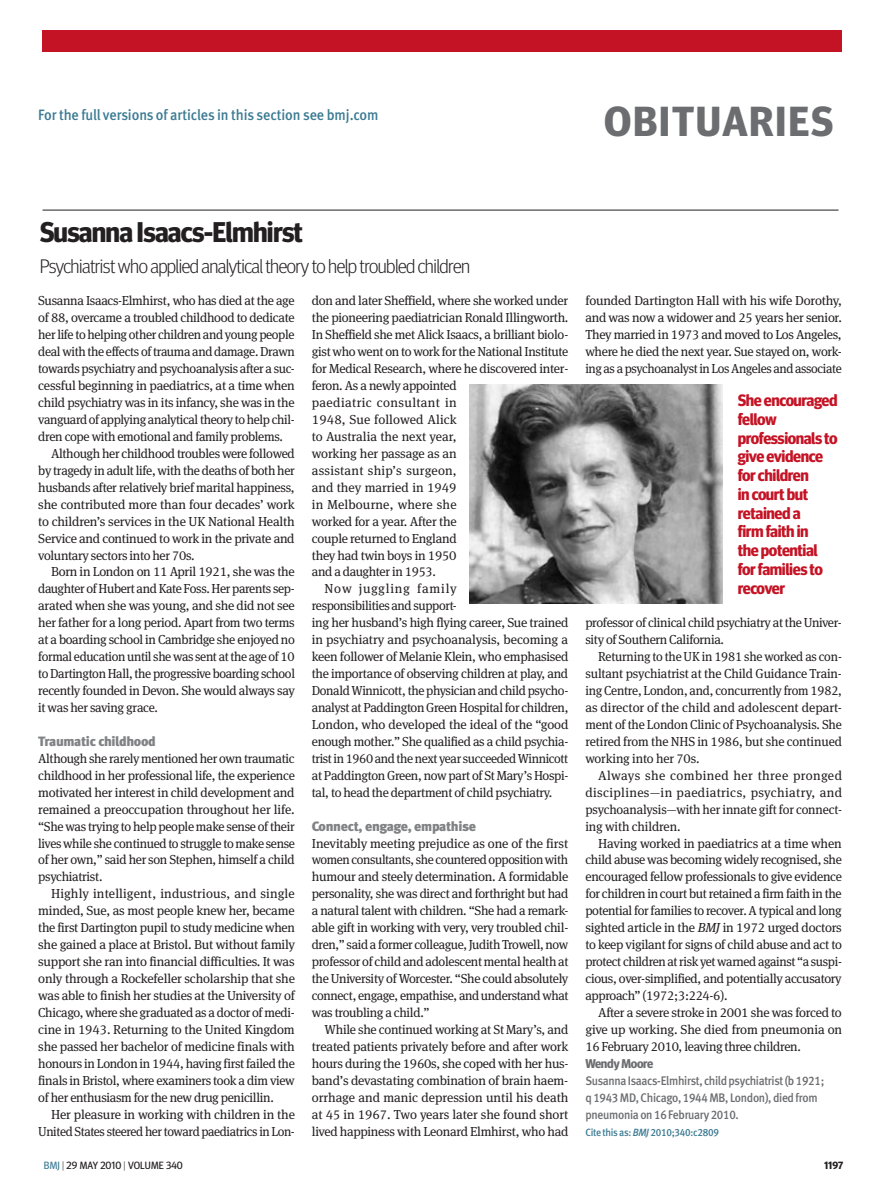
<style>
.page{position:relative;width:893px;height:1191px;background:#fff}
.page>*{position:absolute;margin:0;border:0;box-sizing:border-box;transform-origin:0 0}
.t1{font:700 42px "Meta Headline OT";letter-spacing:.04em;color:#6c6d70}
.quote{font:700 28.5px "Meta Headline OT";letter-spacing:-.025em;color:#231f20}
.obit_intro{font:300 19.5px "Meta Headline OT";letter-spacing:-.025em;color:#231f20}
.quote-2{font:700 16.5px/18.8px "Meta Headline OT";letter-spacing:-.025em;color:#c41324}
.t2{font:15px "Meta Medium LF";letter-spacing:-.005em;color:#3c7b93;scale:.95 1}
.crosshead{font:13.5px "Meta Black LF";letter-spacing:-.025em;color:#808285}
.body_3_col_indent{font:13.05px/17px "Meta Serif Pro";letter-spacing:-.025em;color:#231f20;text-align:justify}
.body_3_col{font:13.05px/17px "Meta Serif Pro";letter-spacing:-.025em;color:#231f20;text-align:justify}
.body_3_col_indent-2{font:13.05px/17px "Meta Serif Pro";letter-spacing:-.025em;color:#231f20;text-align:justify;scale:.96 1}
.author_biog{font:700 12.75px "Meta Headline OT";letter-spacing:-.025em;color:#6c6d70}
.obit_biog{font:12.45px/17px "Meta Medium LF";letter-spacing:-.025em;color:#6c6d70;scale:.93 1}
.Citeline{font:10.5px "Meta Medium LF";letter-spacing:-.025em;color:#3c7b93;scale:.95 1}
.t3{font:10.5px "Meta Headline OT";color:#231f20}
.t4{font:700 10.5px "Meta Headline OT";color:#231f20}
.s1{font-style:italic}
.s2{color:#3c7b93}
.s3{font-weight:300}
</style>
<div class="page">
<hr style="left:43px;top:210px;width:795px;height:1px;background:#231f20">
<div style="left:43px;top:30px;width:799px;height:21px;background:#c41324"></div>
<img style="left:469px;top:384px;width:254px;height:219px">
<p class="t2" style="left:38px;top:106px;width:360px">For the full versions of articles in this section see bmj.com</p>
<p class="t1" style="left:604px;top:96px;width:231px">OBITUARIES</p>
<p class="quote" style="left:40px;top:215px;width:265px">Susanna Isaacs-Elmhirst</p>
<p class="obit_intro" style="left:40px;top:255px;width:432px">Psychiatrist who applied analytical theory to help troubled children</p>
<p class="body_3_col_indent" style="left:38px;top:292px;width:258px">Susanna Isaacs-Elmhirst, who has died at the age of 88, overcame a troubled childhood to dedicate her life to helping other children and young people deal with the effects of trauma and damage. Drawn towards psychiatry and psychoanalysis after a suc&shy;cessful beginning in paediatrics, at a time when child psychiatry was in its infancy, she was in the vanguard of applying analytical theory to help chil&shy;dren cope with emotional and family problems.</p>
<p class="body_3_col_indent" style="left:38px;top:444px;width:258px;text-indent:13px">Although her childhood troubles were followed by tragedy in adult life, with the deaths of both her husbands after relatively brief marital happiness, she contributed more than four decades’ work to children’s services in the UK National Health Service and continued to work in the private and voluntary sectors into her 70s.</p>
<p class="body_3_col_indent" style="left:38px;top:563px;width:258px;text-indent:13px">Born in London on 11 April 1921, she was the daughter of Hubert and Kate Foss. Her parents sep&shy;arated when she was young, and she did not see her father for a long period. Apart from two terms at a boarding school in Cambridge she enjoyed no formal education until she was sent at the age of 10 to Dartington Hall, the progressive boarding school recently founded in Devon. She would always say it was her saving grace.</p>
<p class="crosshead" style="left:38px;top:733px;width:119px">Traumatic childhood</p>
<p class="body_3_col" style="left:38px;top:749px;width:258px">Although she rarely mentioned her own traumatic childhood in her professional life, the experience motivated her interest in child development and remained a preoccupation throughout her life. “She was trying to help people make sense of their lives while she continued to struggle to make sense of her own,” said her son Stephen, himself a child psychiatrist.</p>
<p class="body_3_col_indent" style="left:38px;top:884px;width:258px;text-indent:13px">Highly intelligent, industrious, and single minded, Sue, as most people knew her, became the first Dartington pupil to study medicine when she gained a place at Bristol. But without family support she ran into financial difficulties. It was only through a Rockefeller scholarship that she was able to finish her studies at the University of Chicago, where she graduated as a doctor of medi&shy;cine in 1943. Returning to the United Kingdom she passed her bachelor of medicine finals with honours in London in 1944, having first failed the finals in Bristol, where examiners took a dim view of her enthusiasm for the new drug penicillin.</p>
<p class="body_3_col_indent" style="left:38px;top:1104px;width:258px;text-align:right">Her pleasure in working with children in the<br>United States steered her toward paediatrics in Lon-</p>
<p class="body_3_col_indent" style="left:312px;top:292px;width:258px;text-align:left">don and later Sheffield, where she worked under the pioneering paediatrician Ronald Illingworth.<br>In Sheffield she met Alick Isaacs, a brilliant biolo&shy;gist who went on to work for the National Institute for Medical Research, where he discovered inter&shy;feron. As a newly appointed<br>paediatric consultant in<br>1948, Sue followed Alick<br>to Australia the next year,<br>working her passage as an<br>assistant ship’s surgeon,<br>and they married in 1949<br>in Melbourne, where she<br>worked for a year. After the<br>couple returned to England<br>they had twin boys in 1950<br>and a daughter in 1953.</p>
<p class="body_3_col_indent" style="left:312px;top:579px;width:258px;text-align:left;text-indent:13px">Now juggling family<br>responsibilities and support-<br>ing her husband’s high flying career, Sue trained in psychiatry and psychoanalysis, becoming a keen follower of Melanie Klein, who emphasised the importance of observing children at play, and Donald Winnicott, the physician and child psycho&shy;analyst at Paddington Green Hospital for children, London, who developed the ideal of the “good enough mother.” She qualified as a child psychia&shy;trist in 1960 and the next year succeeded Winnicott at Paddington Green, now part of St Mary’s Hospi&shy;tal, to head the department of child psychiatry.</p>
<p class="crosshead" style="left:312px;top:817px;width:166px">Connect, engage, empathise</p>
<p class="body_3_col" style="left:312px;top:834px;width:258px">Inevitably meeting prejudice as one of the first women consultants, she countered opposition with humour and steely determination. A formidable personality, she was direct and forthright but had a natural talent with children. “She had a remark&shy;able gift in working with very, very troubled chil&shy;dren,” said a former colleague, Judith Trowell, now professor of child and adolescent mental health at the University of Worcester. “She could absolutely connect, engage, empathise, and understand what was troubling a child.”</p>
<p class="body_3_col_indent" style="left:312px;top:1020px;width:258px;text-indent:13px">While she continued working at St Mary’s, and treated patients privately before and after work hours during the 1960s, she coped with her hus&shy;band’s devastating combination of brain haem&shy;orrhage and manic depression until his death at 45 in 1967. Two years later she found short lived happiness with Leonard Elmhirst, who had</p>
<p class="body_3_col_indent" style="left:585px;top:292px;width:258px">founded Dartington Hall with his wife Dorothy, and was now a widower and 25 years her senior.<br>They married in 1973 and moved to Los Angeles, where he died the next year. Sue stayed on, work&shy;ing as a psychoanalyst in Los Angeles and associate</p>
<p class="quote-2" style="left:738px;top:391px;width:101px">She encouraged fellow professionals to give evidence for children<br>in court but retained a<br>firm faith in<br>the potential for families to recover</p>
<p class="body_3_col_indent" style="left:585px;top:613px;width:258px">professor of clinical child psychiatry at the Univer&shy;sity of Southern California.</p>
<p class="body_3_col_indent-2" style="left:585px;top:647px;width:269px;text-indent:13px">Returning to the UK in 1981 she worked as con&shy;sultant psychiatrist at the Child Guidance Train&shy;ing Centre, London, and, concurrently from 1982, as director of the child and adolescent depart&shy;ment of the London Clinic of Psychoanalysis. She retired from the NHS in 1986, but she continued working into her 70s.</p>
<p class="body_3_col_indent" style="left:585px;top:766px;width:258px;text-indent:13px">Always she combined her three pronged disciplines—in paediatrics, psychiatry, and psychoanalysis—with her innate gift for connect&shy;ing with children.</p>
<p class="body_3_col_indent" style="left:585px;top:834px;width:258px;text-indent:13px">Having worked in paediatrics at a time when child abuse was becoming widely recognised, she encouraged fellow professionals to give evidence for children in court but retained a firm faith in the potential for families to recover. A typical and long sighted article in the <span class="s1">BMJ</span> in 1972 urged doctors to keep vigilant for signs of child abuse and act to protect children at risk yet warned against “a suspi&shy;cious, over-simplified, and potentially accusatory approach” (1972;3:224-6).</p>
<p class="body_3_col_indent" style="left:585px;top:1003px;width:258px;text-indent:13px">After a severe stroke in 2001 she was forced to give up working. She died from pneumonia on 16 -February 2010, leaving three children.</p>
<p class="author_biog" style="left:585px;top:1055px;width:69px">Wendy Moore</p>
<p class="obit_biog" style="left:585px;top:1071px;width:258px">Susanna Isaacs-Elmhirst, child psychiatrist (b 1921; q 1943 MD, Chicago, 1944 MB, London), died from pneumonia on 16 February 2010.</p>
<p class="Citeline" style="left:585px;top:1125px;width:142px">Cite this as: <span class="s1">BMJ</span> 2010;340:c2809</p>
<p class="t3" style="left:44px;top:1159px;width:140px"><span class="s2">BMJ</span> <span class="s3">|</span> 29 MAY 2010 <span class="s3">|</span> VOLUME 340</p>
<p class="t4" style="left:824px;top:1159px;width:21px">1197</p>
</div>
